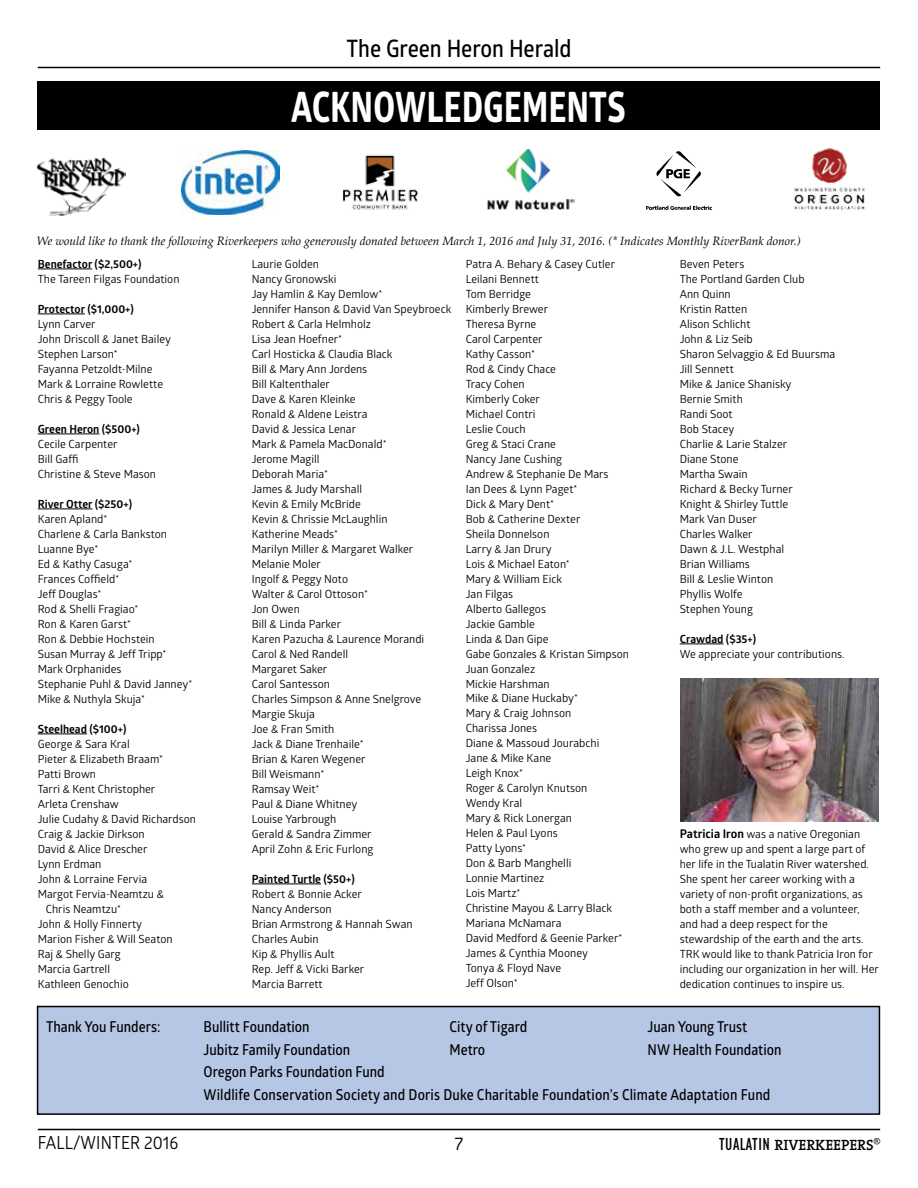
<style>
.page{position:relative;width:918px;height:1188px;background:#fff}
.page>*{position:absolute;margin:0;border:0;box-sizing:border-box;transform-origin:0 0}
.t1{font:700 42px "Globerx";letter-spacing:.015em;color:#fff;scale:.75 1}
.t2{font:600 24px "Glober";color:#000;scale:.9 1}
.t3{font:18px "Glober";letter-spacing:.01em;color:#000;scale:.9 1}
.t4{font:18px "Glober";letter-spacing:.01em;color:#000}
.t5{font:600 15px/22.5px "Glober";color:#000;scale:.9 1}
.t6{font:600 15px "The Serif";letter-spacing:-.005em;color:#000}
.t7{font:italic 12px "Palatino";color:#000}
.t8{font:11.25px/15px "Glober";color:#000}
.t9{font:700 11.25px "Glober";color:#000}
.s1{font-weight:700;font-size:12px}
.s2{font-family:"Gill Sans";font-weight:400;font-stretch:condensed;font-size:18px}
</style>
<div class="page">
<div style="left:38px;top:81px;width:842px;height:49px;background:#000"></div>
<hr style="left:38px;top:269px;width:54px;height:1px;background:#000">
<hr style="left:38px;top:314px;width:47px;height:1px;background:#000">
<hr style="left:38px;top:434px;width:61px;height:1px;background:#000">
<hr style="left:38px;top:509px;width:54px;height:1px;background:#000">
<hr style="left:38px;top:734px;width:49px;height:1px;background:#000">
<hr style="left:252px;top:884px;width:69px;height:1px;background:#000">
<hr style="left:680px;top:644px;width:44px;height:1px;background:#000">
<img style="left:680px;top:678px;width:199px;height:144px">
<hr style="left:38px;top:67px;width:842px;height:1px;background:#000">
<hr style="left:38px;top:1129px;width:842px;height:1px;background:#000">
<img style="left:646px;top:151px;width:67px;height:60px">
<img style="left:37px;top:157px;width:88px;height:59px">
<img style="left:793px;top:148px;width:73px;height:63px">
<img style="left:343px;top:154px;width:76px;height:56px">
<img style="left:182px;top:150px;width:97px;height:65px">
<img style="left:487px;top:149px;width:87px;height:60px">
<div style="left:38px;top:1007px;width:841px;height:107px;background:#b6c7e6"></div>
<div style="left:37px;top:1006px;width:843px;height:109px;border:2px solid #000"></div>
<h2 class="t2" style="left:346px;top:32px;width:252px">The Green Heron Herald</h2>
<h1 class="t1" style="left:291px;top:76px;width:448px">ACKNOWLEDGEMENTS</h1>
<p class="t7" style="left:37px;top:231px;width:766px">We would like to thank the following Riverkeepers who generously donated between March 1, 2016 and July 31, 2016. (* Indicates Monthly RiverBank donor.)</p>
<p class="t9" style="left:38px;top:256px;width:105px">Benefactor ($2,500+)</p>
<p class="t8" style="left:38px;top:271px;width:143px">The Tareen Filgas Foundation</p>
<p class="t9" style="left:38px;top:301px;width:98px">Protector ($1,000+)</p>
<p class="t8" style="left:38px;top:316px;width:135px">Lynn Carver<br>John Driscoll &amp; Janet Bailey<br>Stephen Larson*<br>Fayanna Petzoldt-M ilne<br>M ark &amp; Lorraine Rowlette<br>Chris &amp; Peggy Toole</p>
<p class="t9" style="left:38px;top:421px;width:104px">Green Heron ($500+)</p>
<p class="t8" style="left:38px;top:436px;width:120px">Cecile Carpenter<br>Bill Gaffi<br>Christine &amp; Steve Mason</p>
<p class="t9" style="left:38px;top:496px;width:96px">River Otter ($250+)</p>
<p class="t8" style="left:38px;top:511px;width:156px">Karen Apland*<br>Charlene &amp; Carla Bankston<br>Luanne Bye*<br>Ed &amp; Kathy Casuga*<br>Frances Coffield*<br>Jeff Douglas*<br>Rod &amp; Shelli Fragiao*<br>Ron &amp; Karen Garst*<br>Ron &amp; Debbie Hochstein<br>Susan M urray &amp; Jeff Tripp*<br>Mark Orphanides<br>Stephanie Puhl &amp; David Janney*<br>M ike &amp; Nuthyla Skuja*</p>
<p class="t9" style="left:38px;top:721px;width:90px">Steelhead ($100+)</p>
<p class="t8" style="left:38px;top:736px;width:93px">George &amp; Sara Kral</p>
<p class="t8" style="left:38px;top:751px;width:127px">Pieter &amp; Elizabeth Braam*</p>
<p class="t8" style="left:38px;top:766px;width:60px">Patti Brown</p>
<p class="t8" style="left:38px;top:781px;width:119px">Tarri &amp; Kent Christopher</p>
<p class="t8" style="left:38px;top:796px;width:83px">Arleta Crenshaw</p>
<p class="t8" style="left:38px;top:811px;width:160px">Julie Cudahy &amp; David Richardson</p>
<p class="t8" style="left:38px;top:826px;width:108px">Craig &amp; Jackie Dirkson</p>
<p class="t8" style="left:38px;top:841px;width:111px">David &amp; Alice Drescher</p>
<p class="t8" style="left:38px;top:856px;width:65px">Lynn Erdman</p>
<p class="t8" style="left:38px;top:871px;width:111px">John &amp; Lorraine Fervia</p>
<p class="t8" style="left:38px;top:886px;width:128px">Margot Fervia-Neamtzu &amp;</p>
<p class="t8" style="left:46px;top:901px;width:77px">Chris Neamtzu*</p>
<p class="t8" style="left:38px;top:916px;width:106px">John &amp; Holly Finnerty</p>
<p class="t8" style="left:38px;top:931px;width:136px">Marion Fisher &amp; Will Seaton</p>
<p class="t8" style="left:38px;top:946px;width:84px">Raj &amp; Shelly Garg</p>
<p class="t8" style="left:38px;top:961px;width:74px">Marcia Gartrell</p>
<p class="t8" style="left:38px;top:976px;width:93px">Kathleen Genochio</p>
<p class="t8" style="left:466px;top:256px;width:165px">Patra A. Behary &amp; Casey Cutler<br>Leilani Bennett<br>Tom Berridge<br>Kimberly Brewer<br>Theresa Byrne<br>Carol Carpenter<br>Kathy Casson*<br>Rod &amp; Cindy Chace<br>Tracy Cohen<br>Kimberly Coker<br>M ichael Contri<br>Leslie Couch<br>Greg &amp; Staci Crane<br>Nancy Jane Cushing<br>Andrew &amp; Stephanie De Mars<br>Ian Dees &amp; Lynn Paget*<br>Dick &amp; Mary Dent*<br>Bob &amp; Catherine Dexter<br>Sheila Donnelson<br>Larry &amp; Jan Drury<br>Lois &amp; M ichael Eaton*<br>Mary &amp; William Eick<br>Jan Filgas<br>Alberto Gallegos<br>Jackie Gamble<br>Linda &amp; Dan Gipe<br>Gabe Gonzales &amp; Kristan Simpson<br>Juan Gonzalez<br>M ickie Harshman<br>M ike &amp; Diane Huckaby*<br>Mary &amp; Craig Johnson<br>Charissa Jones<br>Diane &amp; Massoud Jourabchi<br>Jane &amp; M ike Kane<br>Leigh Knox*<br>Roger &amp; Carolyn Knutson<br>Wendy Kral<br>Mary &amp; Rick Lonergan<br>Helen &amp; Paul Lyons<br>Patty Lyons*<br>Don &amp; Barb Manghelli<br>Lonnie Martinez<br>Lois Martz*<br>Christine Mayou &amp; Larry Black<br>Mariana McNamara<br>David M edford &amp; Geenie Parker*<br>James &amp; Cynthia Mooney<br>Tonya &amp; Floyd Nave<br>Jeff Olson*</p>
<p class="t8" style="left:680px;top:256px;width:157px">Beven Peters<br>The Portland Garden Club<br>Ann Quinn<br>Kristin Ratten<br>Alison Schlicht<br>John &amp; Liz Seib<br>Sharon Selvaggio &amp; Ed Buursma<br>Jill Sennett<br>M ike &amp; Janice Shanisky<br>Bernie Smith<br>Randi Soot<br>Bob Stacey<br>Charlie &amp; Larie Stalzer<br>Diane Stone<br>Martha Swain<br>Richard &amp; Becky Turner<br>Knight &amp; Shirley Tuttle<br>Mark Van Duser<br>Charles Walker<br>Dawn &amp; J.L. Westphal<br>Brian Williams<br>Bill &amp; Leslie Winton<br>Phyllis Wolfe<br>Stephen Young</p>
<p class="t8" style="left:252px;top:256px;width:201px">Laurie Golden<br>Nancy Gronowski<br>Jay Hamlin &amp; Kay Demlow*<br>Jennifer Hanson &amp; David Van Speybroeck<br>Robert &amp; Carla Helmholz<br>Lisa Jean Hoefner*<br>Carl Hosticka &amp; Claudia Black<br>Bill &amp; Mary Ann Jordens<br>Bill Kaltenthaler<br>Dave &amp; Karen Kleinke<br>Ronald &amp; Aldene Leistra<br>David &amp; Jessica Lenar<br>Mark &amp; Pamela MacDonald*<br>Jerome Magill<br>Deborah Maria*<br>James &amp; Judy Marshall<br>Kevin &amp; Emily McBride<br>Kevin &amp; Chrissie McLaughlin<br>Katherine Meads*<br>Marilyn M iller &amp; Margaret Walker<br>Melanie Moler<br>Ingolf &amp; Peggy Noto<br>Walter &amp; Carol Ottoson*<br>Jon Owen<br>Bill &amp; Linda Parker<br>Karen Pazucha &amp; Laurence Morandi<br>Carol &amp; Ned Randell<br>M argaret Saker<br>Carol Santesson<br>Charles Simpson &amp; Anne Snelgrove<br>Margie Skuja<br>Joe &amp; Fran Smith<br>Jack &amp; Diane Trenhaile*<br>Brian &amp; Karen Wegener<br>Bill Weismann*<br>Ramsay Weit*<br>Paul &amp; Diane Whitney<br>Louise Yarbrough<br>Gerald &amp; Sandra Zimmer<br>April Zohn &amp; Eric Furlong</p>
<p class="t9" style="left:252px;top:871px;width:104px">Painted Turtle ($50+)</p>
<p class="t8" style="left:252px;top:886px;width:162px">Robert &amp; Bonnie Acker<br>Nancy Anderson<br>Brian Armstrong &amp; Hannah Swan<br>Charles Aubin<br>Kip &amp; Phyllis Ault<br>Rep. Jeff &amp; Vicki Barker<br>M arcia Barrett</p>
<p class="t9" style="left:680px;top:631px;width:78px">Crawdad ($35+)</p>
<p class="t8" style="left:680px;top:646px;width:167px">We appreciate your contributions.</p>
<p class="t8" style="left:680px;top:826px;width:201px"><span class="s1">Patricia Iron</span> was a native Oregonian who grew up and spent a large part of her life in the Tualatin River watershed.<br>She spent her career working with a variety of non-profit organizations, as both a staff member and a volunteer, and had a deep respect for the stewardship of the earth and the arts.<br>TRK would like to thank Patricia Iron for including our organization in her will. Her dedication continues to inspire us.</p>
<h3 class="t5" style="left:46px;top:1015px;width:128px">Thank You Funders:</h3>
<h3 class="t5" style="left:204px;top:1015px;width:119px">Bullitt Foundation</h3>
<h3 class="t5" style="left:450px;top:1015px;width:88px">City of Tigard</h3>
<h3 class="t5" style="left:648px;top:1015px;width:112px">Juan Young Trust</h3>
<h3 class="t5" style="left:204px;top:1038px;width:165px">Jubitz Family Foundation</h3>
<h3 class="t5" style="left:450px;top:1038px;width:41px">Metro</h3>
<h3 class="t5" style="left:648px;top:1038px;width:150px">NW Health Foundation</h3>
<h3 class="t5" style="left:204px;top:1060px;width:631px">Oregon Parks Foundation Fund<br>Wildlife Conservation Society and Doris Duke Charitable Foundation’s Climate Adaptation Fund</h3>
<h3 class="t3" style="left:38px;top:1130px;width:158px">fall/winter 2016</h3>
<h3 class="t4" style="left:455px;top:1131px;width:10px">7</h3>
<h3 class="t6" style="left:719px;top:1135px;width:163px"><span class="s2">TUALATIN</span> RIVERKEEPERS<sup>®</sup></h3>
</div>
